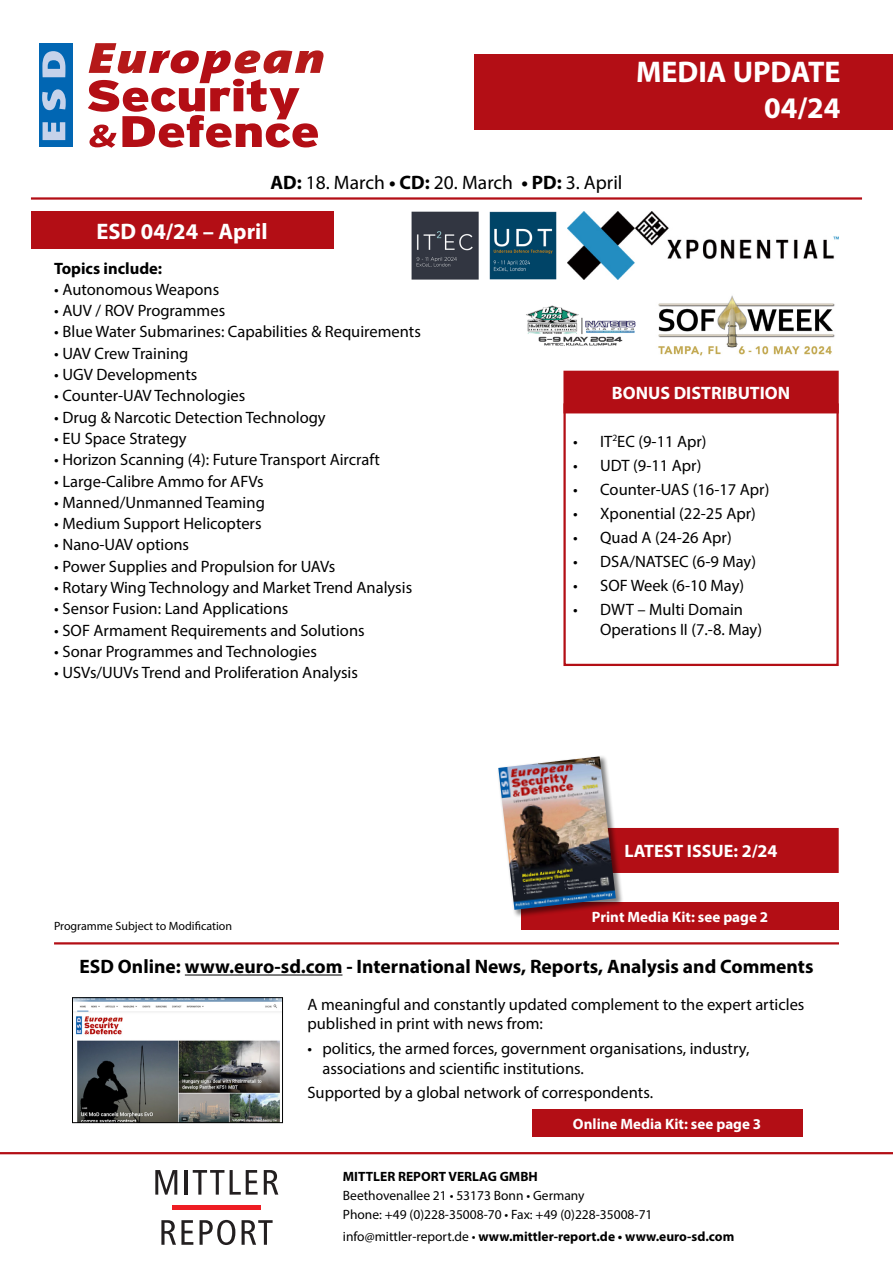
<style>
.page{position:relative;width:893px;height:1263px;background:#fff}
.page>*{position:absolute;margin:0;border:0;box-sizing:border-box;transform-origin:0 0}
.t1{font:700 30px "Myriad Pro";color:#fff}
.t2{font:700 22.5px "Myriad Pro";color:#fff}
.t3{font:700 19.5px "Myriad Pro";color:#000}
.t4{font:19.5px "Myriad Pro";color:#000}
.t5{font:700 18px "Myriad Pro";color:#fff}
.t6{font:16.5px/19.8px "Myriad Pro";color:#000}
.t7{font:700 16.5px "Myriad Pro";color:#000}
.t8{font:700 15px "Myriad Pro";color:#fff}
.t9{font:700 13.5px "Myriad Pro";color:#000}
.t10{font:13.5px "Myriad Pro";color:#000}
.t11{font:12px "Myriad Pro";color:#000}
.s1{font-weight:700}
.s2{font-weight:400}
</style>
<div class="page">
<div style="left:39px;top:43px;width:33px;height:104px;background:#0166b3"></div>
<svg style="left:88px;top:43px;width:236px;height:105px"></svg>
<svg style="left:42px;top:51px;width:24px;height:89px"></svg>
<div style="left:474px;top:54px;width:419px;height:75px;background:#b30e15"></div>
<hr style="left:31px;top:197px;width:831px;height:3px;background:#b30e15">
<div style="left:532px;top:1109px;width:270px;height:28px;background:#b30e15"></div>
<div style="left:521px;top:902px;width:318px;height:28px;background:#b30e15"></div>
<hr style="left:54px;top:942px;width:785px;height:2px;background:#b30e15">
<hr style="left:185px;top:974px;width:157px;height:1px;background:#000">
<img style="left:74px;top:999px;width:207px;height:122px">
<div style="left:72px;top:997px;width:211px;height:126px;border:1px solid #000"></div>
<div style="left:565px;top:372px;width:273px;height:40px;background:#b30e15"></div>
<div style="left:563px;top:371px;width:276px;height:42px;border:2px solid #b30e15"></div>
<div style="left:563px;top:403px;width:276px;height:263px;border:2px solid #b30e15"></div>
<hr style="left:0;top:1152px;width:893px;height:2px;background:#b30e15">
<svg style="left:155px;top:1170px;width:22px;height:24px"></svg>
<hr style="left:184px;top:1170px;width:4px;height:24px;background:#231f20">
<svg style="left:193px;top:1170px;width:31px;height:24px"></svg>
<svg style="left:230px;top:1170px;width:28px;height:24px"></svg>
<svg style="left:264px;top:1170px;width:14px;height:24px"></svg>
<svg style="left:161px;top:1220px;width:32px;height:25px"></svg>
<svg style="left:200px;top:1220px;width:35px;height:25px"></svg>
<svg style="left:242px;top:1220px;width:31px;height:25px"></svg>
<hr style="left:173px;top:1205px;width:88px;height:4px;background:#ee1d23">
<div style="left:565px;top:829px;width:273px;height:43px;background:#b30e15"></div>
<div style="left:563px;top:828px;width:276px;height:45px;border:2px solid #b30e15"></div>
<div style="left:497px;top:755px;width:127px;height:163px;background:#000;opacity:.5"></div>
<img style="left:498px;top:756px;width:118px;height:154px">
<div style="left:31px;top:212px;width:302px;height:37px;background:#b30e15"></div>
<img style="left:411px;top:212px;width:68px;height:67px">
<img style="left:489px;top:212px;width:68px;height:67px">
<img style="left:526px;top:305px;width:110px;height:41px">
<img style="left:567px;top:212px;width:272px;height:67px">
<img style="left:658px;top:295px;width:177px;height:61px">
<p class="t1" style="left:636px;top:53px;width:206px">MEDIA UPDATE</p>
<p class="t1" style="left:764px;top:89px;width:78px">04/24</p>
<p class="t4" style="left:270px;top:170px;width:354px"><span class="s1">AD:</span> 18. March <span class="s1">• CD:</span> 20. March <span class="s1">• PD:</span> 3. April</p>
<p class="t2" style="left:96px;top:217px;width:173px">ESD 04/24 – April</p>
<p class="t7" style="left:54px;top:257px;width:110px">Topics include:</p>
<p class="t6" style="left:54px;top:279px;width:167px">• Autonomous Weapons</p>
<p class="t6" style="left:54px;top:300px;width:173px">• AUV / ROV Programmes</p>
<p class="t6" style="left:54px;top:322px;width:368px">• Blue Water Submarines: Capabilities &amp; Requirements</p>
<p class="t6" style="left:54px;top:343px;width:136px">• UAV Crew Training</p>
<p class="t6" style="left:54px;top:364px;width:145px">• UGV Developments</p>
<p class="t6" style="left:54px;top:386px;width:193px">• Counter‐UAV Technologies</p>
<p class="t6" style="left:54px;top:407px;width:273px">• Drug &amp; Narcotic Detection Technology</p>
<p class="t6" style="left:54px;top:428px;width:134px">• EU Space Strategy</p>
<p class="t6" style="left:54px;top:450px;width:327px">• Horizon Scanning (4): Future Transport Aircraft</p>
<p class="t6" style="left:54px;top:471px;width:211px">• Large‐Calibre Ammo for AFVs</p>
<p class="t6" style="left:54px;top:492px;width:212px">• Manned/Unmanned Teaming</p>
<p class="t6" style="left:54px;top:513px;width:209px">• Medium Support Helicopters</p>
<p class="t6" style="left:54px;top:535px;width:137px">• Nano‐UAV options</p>
<p class="t6" style="left:54px;top:556px;width:283px">• Power Supplies and Propulsion for UAVs</p>
<p class="t6" style="left:54px;top:577px;width:360px">• Rotary Wing Technology and Market Trend Analysis</p>
<p class="t6" style="left:54px;top:599px;width:236px">• Sensor Fusion: Land Applications</p>
<p class="t6" style="left:54px;top:620px;width:312px">• SOF Armament Requirements and Solutions</p>
<p class="t6" style="left:54px;top:641px;width:264px">• Sonar Programmes and Technologies</p>
<p class="t6" style="left:54px;top:663px;width:305px">• USVs/UUVs Trend and Proliferation Analysis</p>
<p class="t5" style="left:612px;top:381px;width:180px">BONUS DISTRIBUTION</p>
<p class="t6" style="left:573px;top:431px;width:135px">• IT<sup>2</sup>EC (9-11 Apr)</p>
<p class="t6" style="left:573px;top:455px;width:130px">• UDT (9-11 Apr)</p>
<p class="t6" style="left:573px;top:479px;width:198px">• Counter-UAS (16-17 Apr)</p>
<p class="t6" style="left:573px;top:503px;width:184px">• Xponential (22-25 Apr)</p>
<p class="t6" style="left:573px;top:527px;width:160px">• Quad A (24-26 Apr)</p>
<p class="t6" style="left:573px;top:551px;width:184px">• DSA/NATSEC (6-9 May)</p>
<p class="t6" style="left:573px;top:575px;width:172px">• SOF Week (6-10 May)</p>
<p class="t6" style="left:600px;top:599px;width:163px;text-indent:-27px">• DWT – Multi Domain<br>Operations II (7.-8. May)</p>
<p class="t5" style="left:625px;top:839px;width:155px">LATEST ISSUE: 2/24</p>
<p class="t8" style="left:592px;top:907px;width:178px">Print Media Kit: see page 2</p>
<p class="t3" style="left:79px;top:954px;width:735px">ESD Online: www.euro-sd.com - International News, Reports, Analysis and Comments</p>
<p class="t6" style="left:307px;top:994px;width:498px">A meaningful and constantly updated complement to the expert articles published in print with news from:</p>
<p class="t6" style="left:322px;top:1038px;width:428px;text-indent:-15px">• politics, the armed forces, government organisations, industry, associations and scientific institutions.</p>
<p class="t6" style="left:307px;top:1082px;width:347px">Supported by a global network of correspondents.</p>
<p class="t11" style="left:54px;top:918px;width:180px">Programme Subject to Modification</p>
<p class="t8" style="left:573px;top:1114px;width:190px">Online Media Kit: see page 3</p>
<p class="t9" style="left:343px;top:1167px;width:196px">MITTLER REPORT VERLAG GMBH</p>
<p class="t10" style="left:343px;top:1187px;width:243px">Beethovenallee 21 • 53173 Bonn • Germany</p>
<p class="t10" style="left:343px;top:1206px;width:311px">Phone: +49 (0)228-35008-70 • Fax: +49 (0)228-35008-71</p>
<p class="t9" style="left:343px;top:1227px;width:393px"><span class="s2">info@mittler-report.de •</span> www.mittler-report.de • www.euro-sd.com</p>
</div>
